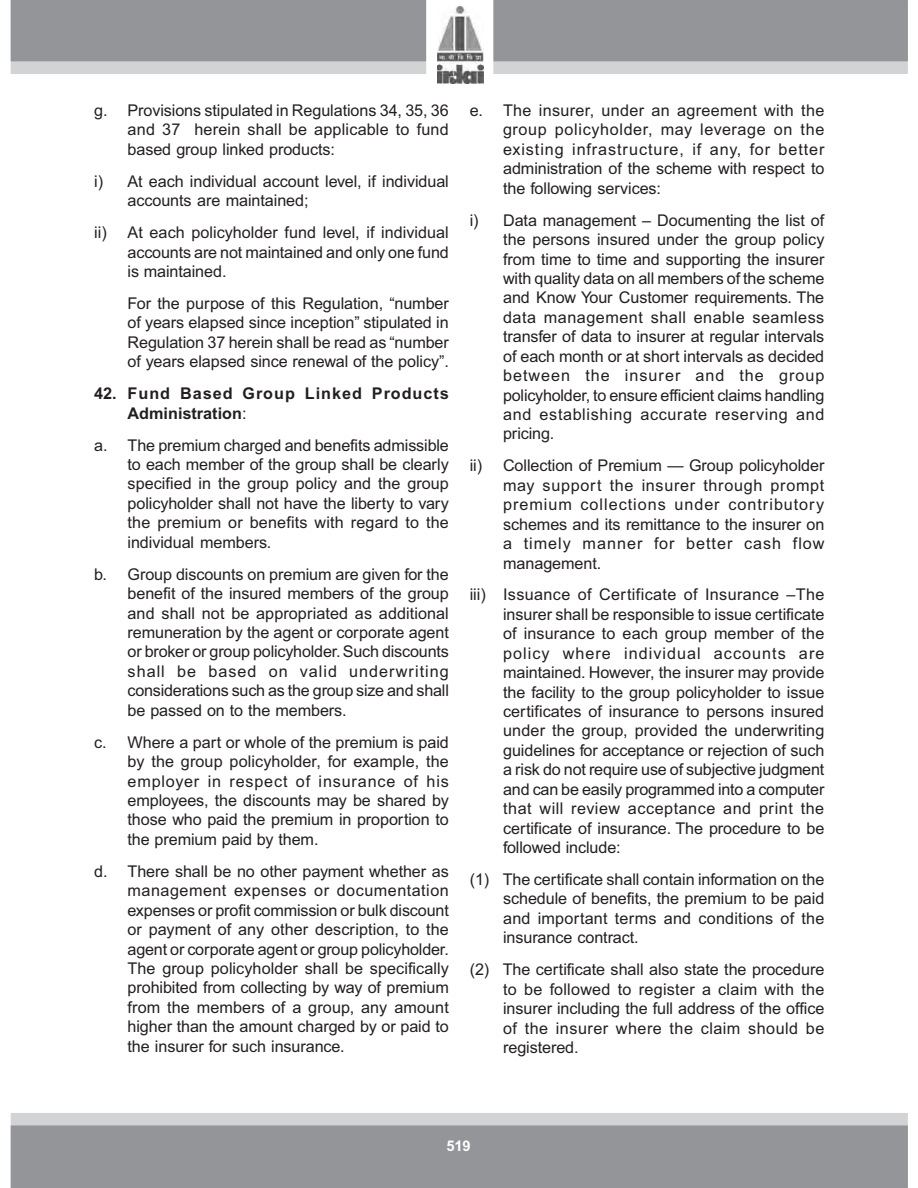
<style>
.page{position:relative;width:918px;height:1188px;background:#fff}
.page>*{position:absolute;margin:0;border:0;box-sizing:border-box;transform-origin:0 0}
.t1{font:16.2px/19.5px "Arial";letter-spacing:-.005em;color:#231f20;text-align:justify}
.t2{font:700 16.2px/19.5px "Arial";letter-spacing:.06em;color:#231f20}
.t3{font:700 14.7px "Arial";color:#fff}
.s1{font-weight:400}
</style>
<div class="page">
<svg style="left:11px;top:61px;width:896px;height:13px;background:#d0d1d2"></svg>
<div style="left:11px;top:0;width:896px;height:61px;background:#939598"></div>
<div style="left:11px;top:1114px;width:896px;height:73px;background:#d2d3d4"></div>
<div style="left:11px;top:1113px;width:896px;height:75px;border:1px solid #d2d3d4"></div>
<div style="left:11px;top:1126px;width:896px;height:61px;background:#939598"></div>
<div style="left:11px;top:1125px;width:896px;height:63px;border:1px solid #939598"></div>
<div style="left:427px;top:0;width:66px;height:83px;background:#fff"></div>
<div style="left:426px;top:0;width:67px;height:84px;border:1px solid #fff"></div>
<img style="left:437px;top:6px;width:46px;height:77px">
<p class="t1" style="left:128px;top:102px;width:323px;text-indent:-33px">g. Provisions stipulated in Regulations 34, 35, 36 and 37 herein shall be applicable to fund based group linked products:</p>
<p class="t1" style="left:128px;top:173px;width:323px;text-indent:-33px">i) At each individual account level, if individual accounts are maintained;</p>
<p class="t1" style="left:128px;top:224px;width:323px;text-indent:-33px">ii) At each policyholder fund level, if individual accounts are not maintained and only one fund is maintained.</p>
<p class="t1" style="left:128px;top:295px;width:323px">For the purpose of this Regulation, “number of years elapsed since inception” stipulated in Regulation 37 herein shall be read as “number of years elapsed since renewal of the policy”.</p>
<p class="t2" style="left:128px;top:386px;width:323px;text-indent:-33px">42. Fund Based Group Linked Products<br>Administration<span class="s1">:</span></p>
<p class="t1" style="left:128px;top:437px;width:323px;text-indent:-33px">a. The premium charged and benefits admissible to each member of the group shall be clearly specified in the group policy and the group policyholder shall not have the liberty to vary the premium or benefits with regard to the individual members.</p>
<p class="t1" style="left:128px;top:566px;width:323px;text-indent:-33px">b. Group discounts on premium are given for the benefit of the insured members of the group and shall not be appropriated as additional remuneration by the agent or corporate agent or broker or group policyholder. Such discounts shall be based on valid underwriting considerations such as the group size and shall be passed on to the members.</p>
<p class="t1" style="left:128px;top:734px;width:323px;text-indent:-33px">c. Where a part or whole of the premium is paid by the group policyholder, for example, the employer in respect of insurance of his employees, the discounts may be shared by those who paid the premium in proportion to the premium paid by them.</p>
<p class="t1" style="left:128px;top:863px;width:323px;text-indent:-33px">d. There shall be no other payment whether as management expenses or documentation expenses or profit commission or bulk discount or payment of any other description, to the agent or corporate agent or group policyholder.<br>The group policyholder shall be specifically prohibited from collecting by way of premium from the members of a group, any amount higher than the amount charged by or paid to the insurer for such insurance.</p>
<p class="t1" style="left:503px;top:102px;width:323px;text-indent:-33px">e. The insurer, under an agreement with the group policyholder, may leverage on the existing infrastructure, if any, for better administration of the scheme with respect to the following services:</p>
<p class="t1" style="left:503px;top:212px;width:323px;text-indent:-33px">i) Data management – Documenting the list of the persons insured under the group policy from time to time and supporting the insurer with quality data on all members of the scheme and Know Your Customer requirements. The data management shall enable seamless transfer of data to insurer at regular intervals of each month or at short intervals as decided between the insurer and the group policyholder, to ensure efficient claims handling and establishing accurate reserving and pricing.</p>
<p class="t1" style="left:503px;top:458px;width:323px;text-indent:-33px">ii) Collection of Premium — Group policyholder may support the insurer through prompt premium collections under contributory schemes and its remittance to the insurer on a timely manner for better cash flow management.</p>
<p class="t1" style="left:503px;top:587px;width:323px;text-indent:-33px">iii) Issuance of Certificate of Insurance –The insurer shall be responsible to issue certificate of insurance to each group member of the policy where individual accounts are maintained. However, the insurer may provide the facility to the group policyholder to issue certificates of insurance to persons insured under the group, provided the underwriting guidelines for acceptance or rejection of such a risk do not require use of subjective judgment and can be easily programmed into a computer that will review acceptance and print the certificate of insurance. The procedure to be followed include:</p>
<p class="t1" style="left:503px;top:871px;width:323px;text-indent:-33px">(1) The certificate shall contain information on the schedule of benefits, the premium to be paid and important terms and conditions of the insurance contract.</p>
<p class="t1" style="left:503px;top:961px;width:323px;text-indent:-33px">(2) The certificate shall also state the procedure to be followed to register a claim with the insurer including the full address of the office of the insurer where the claim should be registered.</p>
<p class="t3" style="left:446px;top:1140px;width:26px">519</p>
</div>
